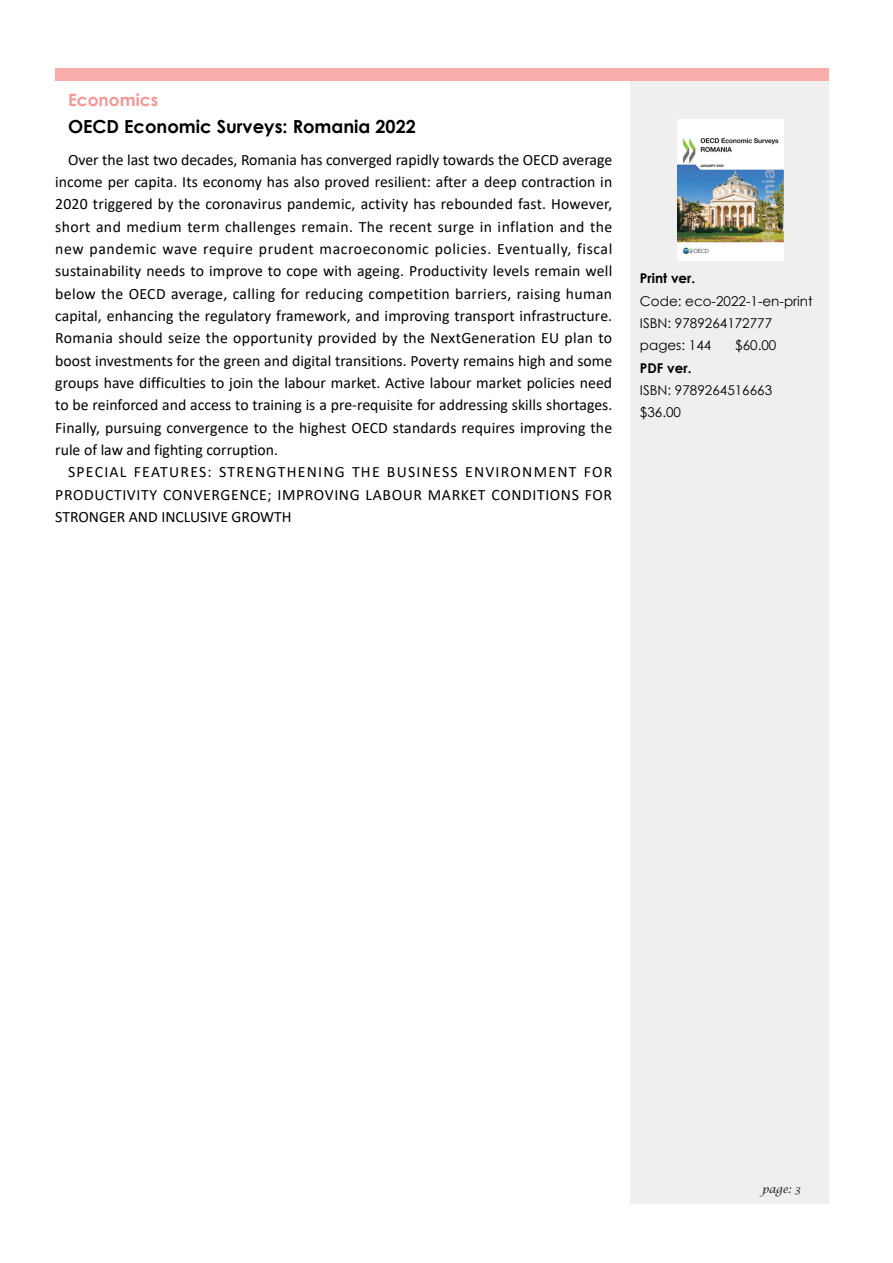
<style>
.page{position:relative;width:893px;height:1263px;background:#fff}
.page>*{position:absolute;margin:0;border:0;box-sizing:border-box;transform-origin:0 0}
.t1{font:700 18px "Century Gothic";color:#000}
.t2{font:700 16.95px "Century Gothic";color:#f59795}
.t3{font:15.75px/22.4px "Calibri";color:#000;text-align:justify}
.t4{font:13.5px "Century Gothic";color:#000}
.t5{font:700 13.5px "Century Gothic";color:#000}
.t6{font:italic 10.65px "Lucida Calligraphy";color:#231f20}
</style>
<div class="page">
<div style="left:55px;top:69px;width:774px;height:12px;background:#f8adaa"></div>
<div style="left:630px;top:81px;width:198px;height:1122px;background:#efeff0"></div>
<img style="left:677px;top:119px;width:106px;height:142px">
<p class="t2" style="left:68px;top:87px;width:92px">Economics</p>
<p class="t1" style="left:68px;top:113px;width:349px">OECD Economic Surveys: Romania 2022</p>
<p class="t3" style="left:55px;top:148px;width:559px;text-indent:13px">Over the last two decades, Romania has converged rapidly towards the OECD average income per capita. Its economy has also proved resilient: after a deep contraction in 2020 triggered by the coronavirus pandemic, activity has rebounded fast. However, short and medium term challenges remain. The recent surge in inflation and the new pandemic wave require prudent macroeconomic policies. Eventually, fiscal sustainability needs to improve to cope with ageing. Productivity levels remain well below the OECD average, calling for reducing competition barriers, raising human capital, enhancing the regulatory framework, and improving transport infrastructure.<br>Romania should seize the opportunity provided by the NextGeneration EU plan to boost investments for the green and digital transitions. Poverty remains high and some groups have difficulties to join the labour market. Active labour market policies need to be reinforced and access to training is a pre-requisite for addressing skills shortages.<br>Finally, pursuing convergence to the highest OECD standards requires improving the rule of law and fighting corruption.</p>
<p class="t3" style="left:55px;top:460px;width:558px;text-indent:13px">SPECIAL FEATURES: STRENGTHENING THE BUSINESS ENVIRONMENT FOR PRODUCTIVITY CONVERGENCE; IMPROVING LABOUR MARKET CONDITIONS FOR STRONGER AND INCLUSIVE GROWTH</p>
<p class="t5" style="left:640px;top:268px;width:57px">Print ver.</p>
<p class="t4" style="left:640px;top:291px;width:174px">Code: eco-2022-1-en-print</p>
<p class="t4" style="left:640px;top:314px;width:134px">ISBN: 9789264172777</p>
<p class="t4" style="left:640px;top:336px;width:73px">pages: 144</p>
<p class="t4" style="left:735px;top:336px;width:43px">$60.00</p>
<p class="t5" style="left:640px;top:357px;width:53px">PDF ver.</p>
<p class="t4" style="left:640px;top:381px;width:134px">ISBN: 9789264516663</p>
<p class="t4" style="left:640px;top:403px;width:43px">$36.00</p>
<p class="t6" style="left:758px;top:1179px;width:40px">page: 3</p>
<p class="t6" style="left:762px;top:1183px;width:40px">page: 3</p>
</div>
